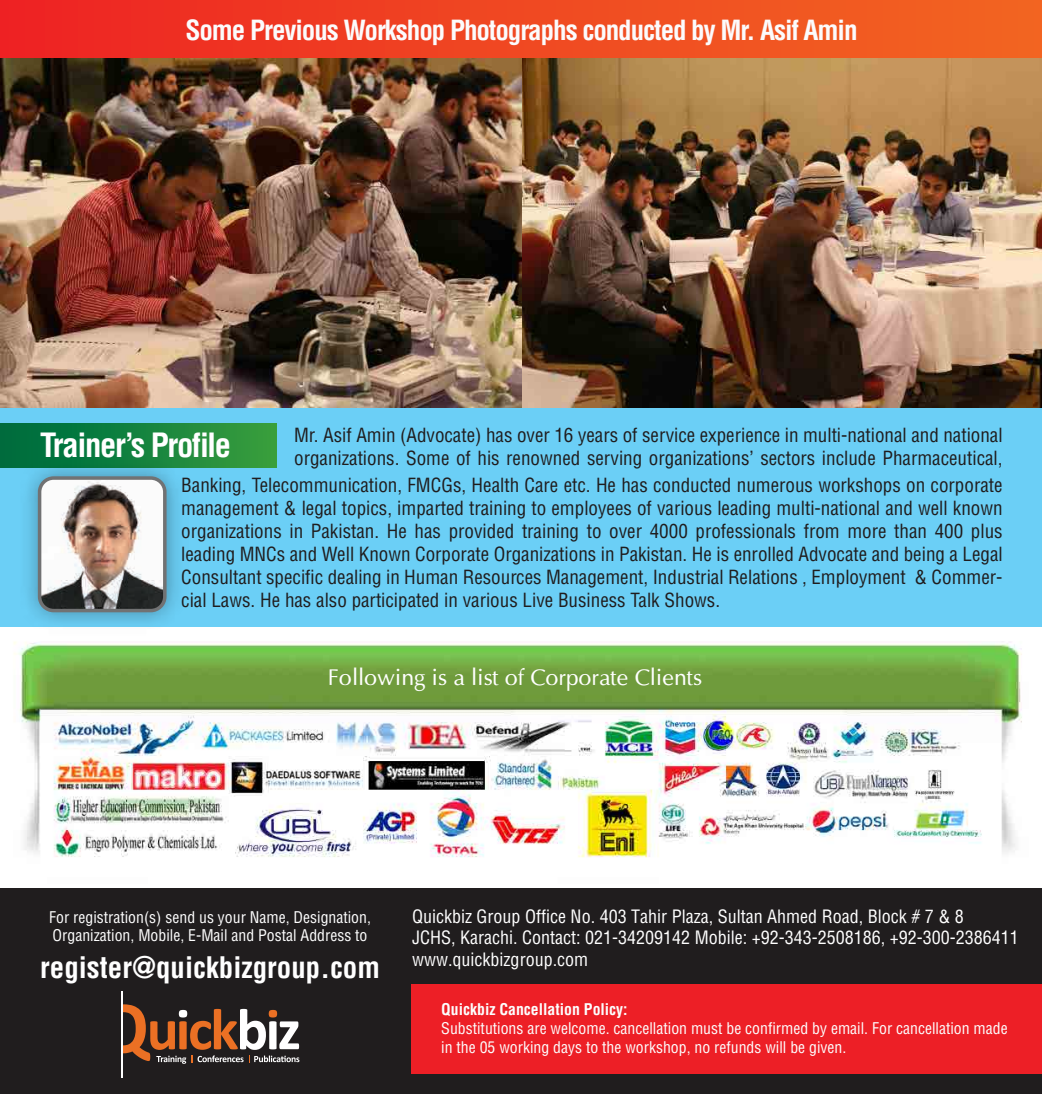
<style>
.page{position:relative;width:1042px;height:1094px;background:#fff}
.page>*{position:absolute;margin:0;border:0;box-sizing:border-box;transform-origin:0 0}
.t1{font:700 condensed 32.55px "Helvetica LT Std";letter-spacing:-.04em;color:#fff}
.t2{font:700 condensed 29.05px "Helvetica LT Std";color:#fff}
.t3{font:700 condensed 27.12px "Helvetica LT Std";letter-spacing:-.04em;color:#fcfbfc}
.t4{font:22.75px "Optima";color:#fff}
.t5{font:condensed 19.07px/22.9px "Helvetica LT Std";color:#201d1e}
.t6{font:condensed 18.03px/21.5px "Helvetica LT Std";color:#fff}
.t7{font:condensed 15.75px/18.9px "Helvetica LT Std";color:#fdfefe}
.t8{font:condensed 15.75px/18.9px "Helvetica LT Std";color:#fff}
.t9{font:700 condensed 15.75px "Helvetica LT Std";color:#fdfefe}
</style>
<div class="page">
<img style="left:14px;top:641px;width:1008px;height:217px">
<svg style="left:0;top:0;width:1042px;height:59px;background:#ee4622"></svg>
<div style="left:0;top:407px;width:1042px;height:220px;background:#6bcff6"></div>
<img style="left:14px;top:468px;width:181px;height:176px">
<img style="left:40px;top:478px;width:125px;height:133px">
<div style="left:38px;top:476px;width:129px;height:136px;border:4px solid #717273;border-radius:14px"></div>
<div style="left:0;top:888px;width:1042px;height:206px;background:#201d1e"></div>
<svg style="left:122px;top:1004px;width:177px;height:60px"></svg>
<hr style="left:121px;top:991px;width:1px;height:87px;background:#fff">
<div style="left:411px;top:984px;width:631px;height:90px;background:#ed1f26"></div>
<img style="left:0;top:59px;width:1042px;height:348px">
<div style="left:0;top:424px;width:276px;height:44px;background:linear-gradient(to right,#00693e,#379d3d)"></div>
<h3 class="t3" style="left:185px;top:13px;width:674px">Some Previous Workshop Photographs conducted by Mr. Asif Amin</h3>
<p class="t5" style="left:294px;top:424px;width:710px">Mr. Asif Amin (Advocate) has over 16 years of service experience in multi-national and national organizations. Some of his renowned serving organizations’ sectors include Pharmaceutical,</p>
<p class="t5" style="left:181px;top:474px;width:823px;text-align:justify">Banking, Telecommunication, FMCGs, Health Care etc. He has conducted numerous workshops on corporate management &amp; legal topics, imparted training to employees of various leading multi-national and well known organizations in Pakistan. He has provided training to over 4000 professionals from more than 400 plus leading MNCs and Well Known Corporate Organizations in Pakistan. He is enrolled Advocate and being a Legal Consultant specific dealing in Human Resources Management, Industrial Relations , Employment &amp; Commer&shy;cial Laws. He has also participated in various Live Business Talk Shows.</p>
<h1 class="t1" style="left:40px;top:425px;width:193px">Trainer’s Profile</h1>
<p class="t4" style="left:328px;top:663px;width:376px">Following is a list of Corporate Clients</p>
<p class="t8" style="left:49px;top:907px;width:323px">For registration(s) send us your Name, Designation,<br>Organization, Mobile, E-Mail and Postal Address to</p>
<h2 class="t2" style="left:40px;top:949px;width:341px">register@quickbizgroup.com</h2>
<p class="t6" style="left:412px;top:905px;width:608px">Quickbiz Group Office No. 403 Tahir Plaza, Sultan Ahmed Road, Block # 7 &amp; 8<br>JCHS, Karachi. Contact: 021-34209142 Mobile: +92-343-2508186, +92-300-2386411 www.quickbizgroup.com</p>
<p class="t9" style="left:441px;top:999px;width:188px">Quickbiz Cancellation Policy:</p>
<p class="t7" style="left:441px;top:1019px;width:568px">Substitutions are welcome. cancellation must be confirmed by email. For cancellation made in the 05 working days to the workshop, no refunds will be given.</p>
</div>
